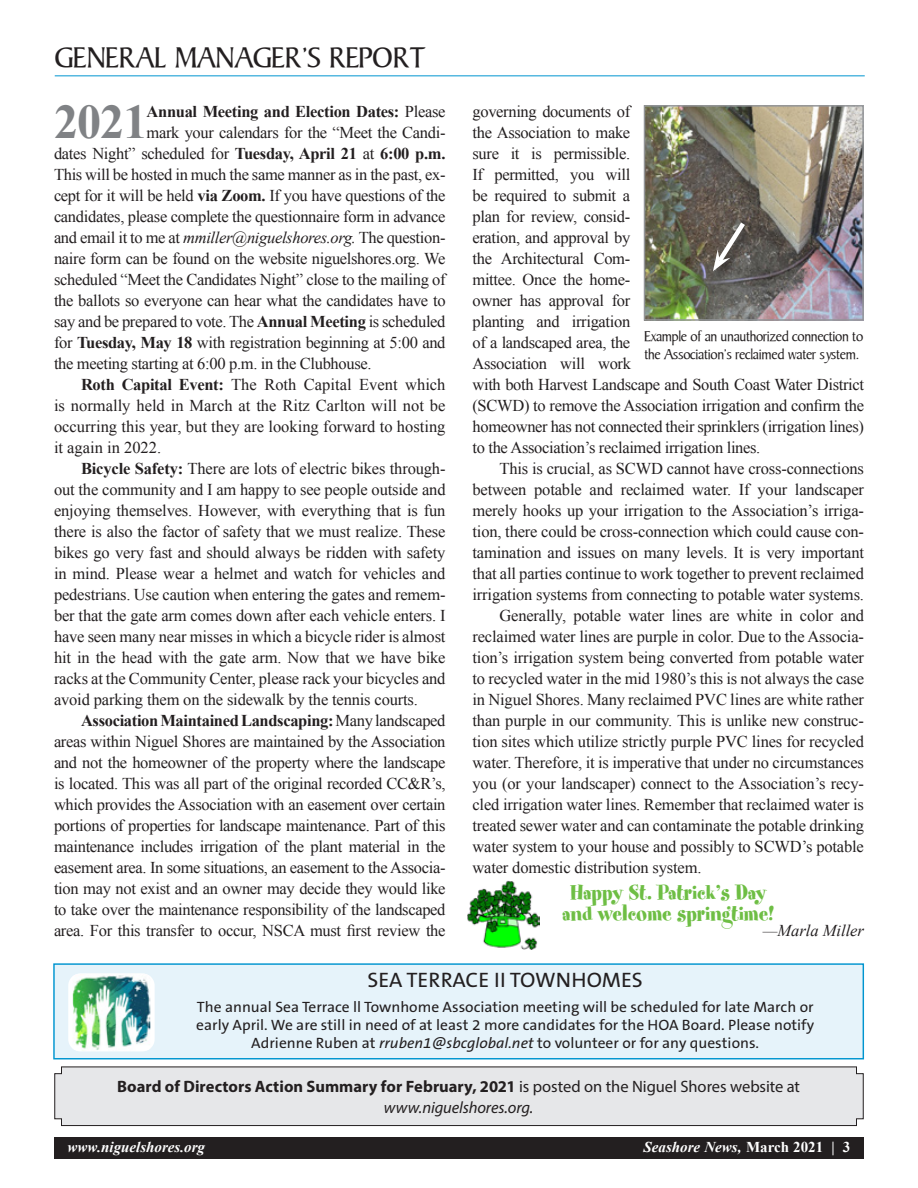
<style>
.page{position:relative;width:918px;height:1188px;background:#fff}
.page>*{position:absolute;margin:0;border:0;box-sizing:border-box;transform-origin:0 0}
.first_body_copy{font:700 48.15px "Times New Roman";color:#808285}
.t1{font:30px "Persuasion S Si";color:#231f20}
.body_copy{font:24px/21px "Spumoni LP";color:#6ebe44;text-align:center}
.body_copy-2{font:21px "The Sans B5 Plain";color:#231f20}
.body_with_run-in{font:16.5px/21px "Times New Roman";letter-spacing:-.02em;color:#231f20;text-align:justify}
.body_copy-3{font:16.5px/21px "Times New Roman";letter-spacing:-.01em;color:#231f20;text-align:justify}
.first_body_copy-2{font:16.5px "Times New Roman";letter-spacing:-.02em;color:#231f20}
.SB_Head{font:700 16.5px/21px "Myriad Pro";color:#231f20;text-align:center}
.first_body_copy-3{font:700 16.5px "Times New Roman";letter-spacing:-.02em;color:#231f20}
.Byline{font:italic 16.5px "Times New Roman";color:#231f20}
.body_copy-4{font:15px/18px "The Sans B5 Plain";color:#231f20;text-align:center}
.t2{font:15px/18px "Persuasion S Si";letter-spacing:-.02em;color:#231f20}
.t3{font:italic 700 15px "Times New Roman";color:#fff}
.s1{font-weight:400}
.s2{font-weight:700}
.s3{font-style:italic}
.s4{font-weight:400;font-style:italic}
.s5{font-style:normal}
</style>
<div class="page">
<div style="left:54px;top:1137px;width:810px;height:21px;background:#231f20"></div>
<hr style="left:55px;top:75px;width:810px;height:1px;background:#0095d0">
<div style="left:54px;top:964px;width:809px;height:95px;background:#e6f3fa"></div>
<div style="left:53px;top:963px;width:811px;height:96px;border:1px solid #0095d0"></div>
<img style="left:647px;top:108px;width:214px;height:210px">
<div style="left:644px;top:105px;width:220px;height:216px;border:2px solid #939598"></div>
<div style="left:710px;top:220px;width:47px;height:63px;background:#231f20;opacity:.75"></div>
<svg style="left:713px;top:218px;width:36px;height:53px;background:#75706b"></svg>
<img style="left:468px;top:880px;width:72px;height:70px">
<div style="left:68px;top:974px;width:87px;height:77px;background:#fff;border-radius:12px"></div>
<img style="left:73px;top:974px;width:77px;height:77px">
<div style="left:54px;top:1066px;width:810px;height:60px;background:#e6e7e9"></div>
<p class="t1" style="left:55px;top:40px;width:372px">GENERAL MANAGER’S REPORT</p>
<p class="first_body_copy" style="left:54px;top:89px;width:95px">2021</p>
<p class="first_body_copy-3" style="left:147px;top:100px;width:300px">Annual Meeting and Election Dates: <span class="s1">Please</span></p>
<p class="first_body_copy-2" style="left:147px;top:121px;width:300px">mark your calendars for the “Meet the Candi-</p>
<p class="first_body_copy-2" style="left:54px;top:142px;width:393px">dates Night” scheduled for <span class="s2">Tuesday, April 21</span> at <span class="s2">6:00 p.m.</span></p>
<p class="first_body_copy-2" style="left:54px;top:163px;width:393px">This will be hosted in much the same manner as in the past, ex-</p>
<p class="first_body_copy-2" style="left:54px;top:184px;width:393px">cept for it will be held <span class="s2">via Zoom.</span> If you have questions of the</p>
<p class="first_body_copy-2" style="left:54px;top:205px;width:393px">candidates, please complete the questionnaire form in advance</p>
<p class="first_body_copy-2" style="left:54px;top:226px;width:393px">and email it to me at <span class="s3">mmiller@niguelshores.org.</span> The question-</p>
<p class="first_body_copy-2" style="left:54px;top:247px;width:393px">naire form can be found on the website niguelshores.org. We</p>
<p class="first_body_copy-2" style="left:54px;top:268px;width:393px">scheduled “Meet the Candidates Night” close to the mailing of</p>
<p class="first_body_copy-2" style="left:54px;top:289px;width:393px">the ballots so everyone can hear what the candidates have to</p>
<p class="first_body_copy-2" style="left:54px;top:310px;width:393px">say and be prepared to vote. The <span class="s2">Annual Meeting</span> is scheduled</p>
<p class="first_body_copy-2" style="left:54px;top:331px;width:393px">for <span class="s2">Tuesday, May 18</span> with registration beginning at 5:00 and</p>
<p class="first_body_copy-2" style="left:54px;top:352px;width:319px">the meeting starting at 6:00 p.m. in the Clubhouse.</p>
<p class="body_with_run-in" style="left:54px;top:374px;width:393px;text-indent:27px"><span class="s2">Roth Capital Event:</span> The Roth Capital Event which is normally held in March at the Ritz Carlton will not be occurring this year, but they are looking forward to hosting it again in 2022.</p>
<p class="body_with_run-in" style="left:54px;top:458px;width:393px;text-indent:27px"><span class="s2">Bicycle Safety:</span> There are lots of electric bikes through&shy;out the community and I am happy to see people outside and enjoying themselves. However, with everything that is fun there is also the factor of safety that we must realize. These bikes go very fast and should always be ridden with safety in mind. Please wear a helmet and watch for vehicles and pedestrians. Use caution when entering the gates and remem&shy;ber that the gate arm comes down after each vehicle enters. I have seen many near misses in which a bicycle rider is almost hit in the head with the gate arm. Now that we have bike racks at the Community Center, please rack your bicycles and avoid parking them on the sidewalk by the tennis courts.</p>
<p class="body_with_run-in" style="left:54px;top:710px;width:393px;text-indent:27px"><span class="s2">Association Maintained Landscaping:</span> Many landscaped areas within Niguel Shores are maintained by the Association and not the homeowner of the property where the landscape is located. This was all part of the original recorded CC&amp;R’s, which provides the Association with an easement over certain portions of properties for landscape maintenance. Part of this maintenance includes irrigation of the plant material in the easement area. In some situations, an easement to the Associa&shy;tion may not exist and an owner may decide they would like to take over the maintenance responsibility of the landscaped area. For this transfer to occur, NSCA must first review the</p>
<p class="body_with_run-in" style="left:472px;top:101px;width:393px;text-align:left">governing documents of<br>the Association to make<br>sure it is permissible.<br>If permitted, you will<br>be required to submit a<br>plan for review, consid-<br>eration, and approval by<br>the Architectural Com-<br>mittee. Once the home-<br>owner has approval for<br>planting and irrigation<br>of a landscaped area, the<br>Association will work<br>with both Harvest Landscape and South Coast Water District (SCWD) to remove the Association irrigation and confirm the homeowner has not connected their sprinklers (irrigation lines) to the Association’s reclaimed irrigation lines.</p>
<p class="body_copy-3" style="left:472px;top:458px;width:393px;text-indent:27px">This is crucial, as SCWD cannot have cross-connections between potable and reclaimed water. If your landscaper merely hooks up your irrigation to the Association’s irriga&shy;tion, there could be cross-connection which could cause con&shy;tamination and issues on many levels. It is very important that all parties continue to work together to prevent reclaimed irrigation systems from connecting to potable water systems.</p>
<p class="body_copy-3" style="left:472px;top:605px;width:393px;text-indent:27px">Generally, potable water lines are white in color and reclaimed water lines are purple in color. Due to the Associa&shy;tion’s irrigation system being converted from potable water to recycled water in the mid 1980’s this is not always the case in Niguel Shores. Many reclaimed PVC lines are white rather than purple in our community. This is unlike new construc&shy;tion sites which utilize strictly purple PVC lines for recycled water. Therefore, it is imperative that under no circumstances you (or your landscaper) connect to the Association’s recy&shy;cled irrigation water lines. Remember that reclaimed water is treated sewer water and can contaminate the potable drinking water system to your house and possibly to SCWD’s potable water domestic distribution system.</p>
<p class="body_copy" style="left:562px;top:883px;width:214px">Happy St. Patrick’s Day and welcome springtime!</p>
<p class="Byline" style="left:763px;top:919px;width:103px">—Marla Miller</p>
<p class="t2" style="left:645px;top:327px;width:220px">Example of an unauthorized connection to the Association’s reclaimed water system.</p>
<p class="body_copy-2" style="left:368px;top:969px;width:277px">SEA TERRACE II TOWNHOMES</p>
<p class="body_copy-4" style="left:196px;top:998px;width:620px">The annual Sea Terrace ll Townhome Association meeting will be scheduled for late March or early April. We are still in need of at least 2 more candidates for the HOA Board. Please notify<br>Adrienne Ruben at <span class="s3">rruben1@sbcglobal.net</span> to volunteer or for any questions.</p>
<p class="SB_Head" style="left:117px;top:1075px;width:684px">Board of Directors Action Summary for February, 2021 <span class="s1">is posted on the Niguel Shores website at </span><span class="s4">www.niguelshores.org.</span></p>
<p class="t3" style="left:68px;top:1137px;width:139px">www.niguelshores.org</p>
<p class="t3" style="left:644px;top:1137px;width:208px">Seashore News, <span class="s5">March 2021 | 3</span></p>
</div>
